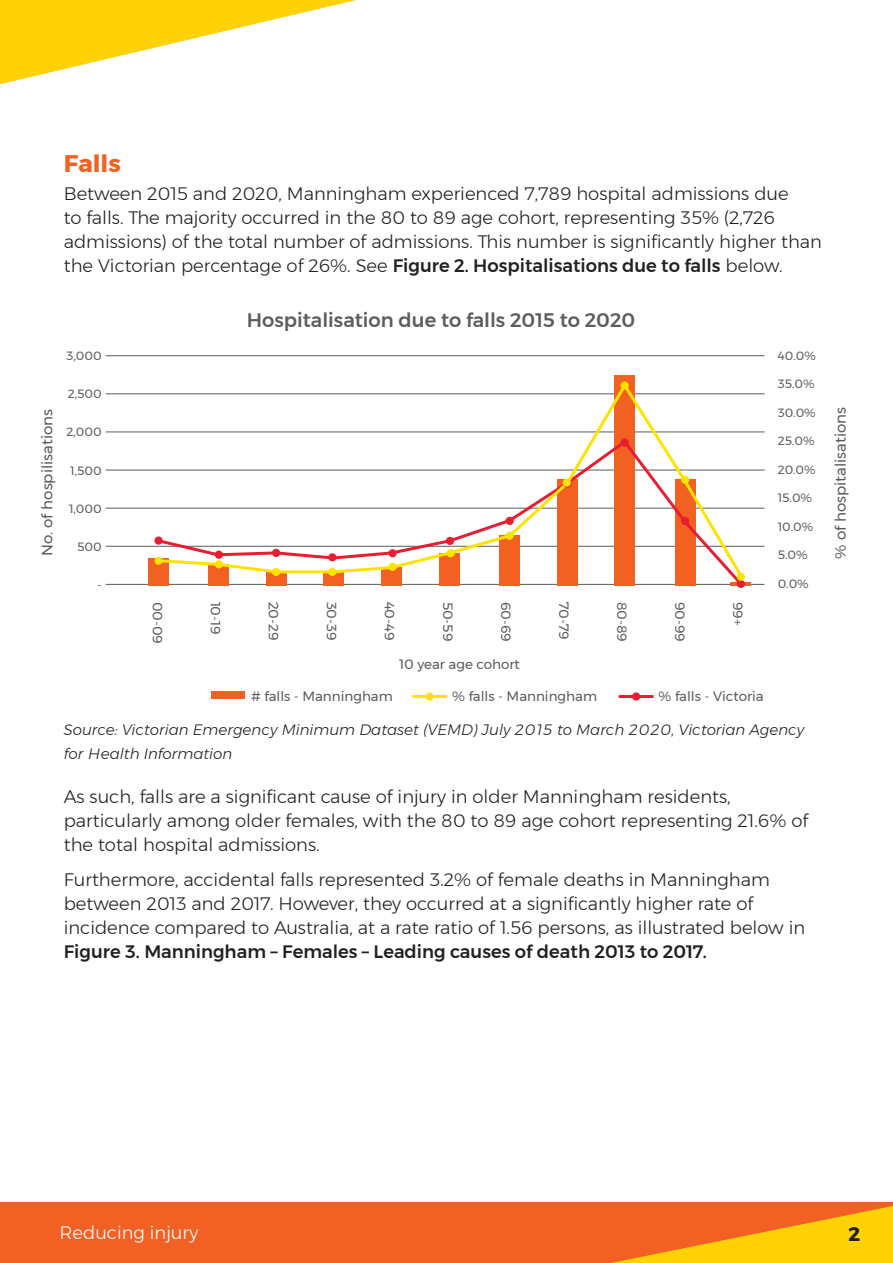
<style>
.page{position:relative;width:893px;height:1263px;background:#fff}
.page>*{position:absolute;margin:0;border:0;box-sizing:border-box;transform-origin:0 0}
.t1{font:700 24px "Montserrat";color:#f26122}
.t2{font:500 19.5px "Montserrat";color:#5c5c5c}
.t3{font:700 19.5px "Montserrat";color:#231f20}
.body{font:300 18px/24px "Montserrat";color:#231f20}
.t4{font:300 18px "Montserrat";color:#fff}
.Source{font:italic 300 15px/24px "Montserrat";color:#231f20}
.t5{font:15px "Montserrat";color:#5c5c5c}
.t6{font:13.5px "Montserrat";color:#5c5c5c}
.t7{font:12px "Montserrat";color:#5c5c5c}
.s1{font-weight:500}
</style>
<div class="page">
<div style="left:0;top:1202px;width:893px;height:61px;background:#f26123"></div>
<svg style="left:612px;top:1206px;width:281px;height:57px"></svg>
<svg style="left:0;top:0;width:356px;height:85px"></svg>
<hr style="left:106px;top:355px;width:659px;height:1px;background:#5c5c5c">
<hr style="left:106px;top:432px;width:659px;height:1px;background:#5c5c5c">
<hr style="left:106px;top:394px;width:659px;height:1px;background:#5c5c5c">
<hr style="left:106px;top:470px;width:659px;height:1px;background:#5c5c5c">
<hr style="left:106px;top:508px;width:659px;height:1px;background:#5c5c5c">
<hr style="left:106px;top:546px;width:659px;height:1px;background:#5c5c5c">
<hr style="left:106px;top:584px;width:659px;height:1px;background:#5c5c5c">
<hr style="left:412px;top:695px;width:35px;height:3px;background:#ffe300;border-radius:2px">
<div style="left:426px;top:692px;width:8px;height:9px;background:#ffe300;border-radius:50%"></div>
<hr style="left:618px;top:695px;width:36px;height:3px;background:#e81d31;border-radius:2px">
<div style="left:632px;top:692px;width:8px;height:9px;background:#e81d31;border-radius:50%"></div>
<div style="left:211px;top:691px;width:34px;height:8px;background:#f26122"></div>
<div style="left:149px;top:558px;width:20px;height:28px;background:#f26122"></div>
<div style="left:615px;top:375px;width:20px;height:211px;background:#f26122"></div>
<hr style="left:731px;top:582px;width:20px;height:4px;background:#f26122">
<svg style="left:169px;top:583px;width:576px;height:5px"></svg>
<svg style="left:155px;top:380px;width:592px;height:203px"></svg>
<div style="left:154px;top:557px;width:9px;height:8px;background:#ffe300;border-radius:50%"></div>
<svg style="left:154px;top:536px;width:9px;height:9px"></svg>
<div style="left:215px;top:560px;width:8px;height:8px;background:#ffe300;border-radius:50%"></div>
<div style="left:215px;top:551px;width:8px;height:8px;background:#e81d31;border-radius:50%"></div>
<div style="left:272px;top:549px;width:8px;height:8px;background:#e81d31;border-radius:50%"></div>
<div style="left:272px;top:568px;width:8px;height:8px;background:#ffe300;border-radius:50%"></div>
<div style="left:328px;top:553px;width:8px;height:8px;background:#e81d31;border-radius:50%"></div>
<div style="left:388px;top:549px;width:9px;height:8px;background:#e81d31;border-radius:50%"></div>
<div style="left:388px;top:563px;width:9px;height:8px;background:#ffe300;border-radius:50%"></div>
<div style="left:447px;top:549px;width:8px;height:8px;background:#ffe300;border-radius:50%"></div>
<div style="left:446px;top:537px;width:8px;height:8px;background:#e81d31;border-radius:50%"></div>
<div style="left:506px;top:532px;width:8px;height:8px;background:#ffe300;border-radius:50%"></div>
<div style="left:506px;top:517px;width:8px;height:8px;background:#e81d31;border-radius:50%"></div>
<div style="left:563px;top:479px;width:8px;height:8px;background:#ffe300;border-radius:50%"></div>
<div style="left:621px;top:381px;width:8px;height:9px;background:#ffe300;border-radius:50%"></div>
<div style="left:621px;top:438px;width:8px;height:9px;background:#e81d31;border-radius:50%"></div>
<div style="left:681px;top:517px;width:8px;height:8px;background:#e81d31;border-radius:50%"></div>
<div style="left:737px;top:580px;width:8px;height:8px;background:#e81d31;border-radius:50%"></div>
<div style="left:737px;top:573px;width:8px;height:8px;background:#ffe300;border-radius:50%"></div>
<div style="left:681px;top:476px;width:8px;height:8px;background:#ffe300;border-radius:50%"></div>
<div style="left:328px;top:568px;width:8px;height:8px;background:#ffe300;border-radius:50%"></div>
<h2 class="t1" style="left:64px;top:144px;width:58px">Falls</h2>
<p class="body" style="left:64px;top:182px;width:760px">Between 2015 and 2020, Manningham experienced 7,789 hospital admissions due<br>to falls. The majority occurred in the 80 to 89 age cohort, representing 35% (2,726 admissions) of the total number of admissions. This number is significantly higher than the Victorian percentage of 26%. See <span class="s1">Figure 2. Hospitalisations due to falls</span> below.</p>
<p class="t2" style="left:247px;top:305px;width:390px">Hospitalisation due to falls 2015 to 2020</p>
<p class="t7" style="left:67px;top:346px;width:37px">3,000</p>
<p class="t7" style="left:68px;top:385px;width:35px">2,500</p>
<p class="t7" style="left:67px;top:423px;width:36px">2,000</p>
<p class="t7" style="left:70px;top:461px;width:33px">1,500</p>
<p class="t7" style="left:69px;top:499px;width:34px">1,000</p>
<p class="t7" style="left:77px;top:538px;width:26px">500</p>
<p class="t7" style="left:97px;top:576px;width:6px">-</p>
<p class="t7" style="left:778px;top:346px;width:40px">40.0%</p>
<p class="t7" style="left:778px;top:375px;width:38px">35.0%</p>
<p class="t7" style="left:778px;top:403px;width:39px">30.0%</p>
<p class="t7" style="left:778px;top:432px;width:38px">25.0%</p>
<p class="t7" style="left:778px;top:460px;width:39px">20.0%</p>
<p class="t7" style="left:778px;top:489px;width:36px">15.0%</p>
<p class="t7" style="left:778px;top:517px;width:37px">10.0%</p>
<p class="t7" style="left:778px;top:546px;width:31px">5.0%</p>
<p class="t7" style="left:778px;top:574px;width:32px">0.0%</p>
<p class="t5" style="left:36px;top:556px;width:149px;rotate:-90deg">No. of hospilisations</p>
<p class="t5" style="left:829px;top:559px;width:153px;rotate:-90deg">% of hospitalisations</p>
<p class="t6" style="left:168px;top:601px;width:44px;rotate:90deg">00-09</p>
<p class="t6" style="left:226px;top:601px;width:35px;rotate:90deg">10-19</p>
<p class="t6" style="left:284px;top:601px;width:40px;rotate:90deg">20-29</p>
<p class="t6" style="left:342px;top:601px;width:40px;rotate:90deg">30-39</p>
<p class="t6" style="left:400px;top:601px;width:41px;rotate:90deg">40-49</p>
<p class="t6" style="left:458px;top:601px;width:41px;rotate:90deg">50-59</p>
<p class="t6" style="left:516px;top:601px;width:42px;rotate:90deg">60-69</p>
<p class="t6" style="left:574px;top:601px;width:40px;rotate:90deg">70-79</p>
<p class="t6" style="left:632px;top:601px;width:42px;rotate:90deg">80-89</p>
<p class="t6" style="left:690px;top:601px;width:42px;rotate:90deg">90-99</p>
<p class="t6" style="left:748px;top:601px;width:25px;rotate:90deg">99+</p>
<p class="t6" style="left:399px;top:654px;width:122px">10 year age cohort</p>
<p class="t6" style="left:251px;top:685px;width:143px"># falls - Manningham</p>
<p class="t6" style="left:452px;top:685px;width:146px">% falls - Manningham</p>
<p class="t6" style="left:659px;top:685px;width:107px">% falls - Victoria</p>
<p class="Source" style="left:64px;top:717px;width:742px">Source: Victorian Emergency Minimum Dataset (VEMD) July 2015 to March 2020, Victorian Agency for Health Information</p>
<p class="body" style="left:64px;top:784px;width:746px">As such, falls are a significant cause of injury in older Manningham residents, particularly among older females, with the 80 to 89 age cohort representing 21.6% of the total hospital admissions.</p>
<p class="body" style="left:64px;top:867px;width:743px">Furthermore, accidental falls represented 3.2% of female deaths in Manningham between 2013 and 2017. However, they occurred at a significantly higher rate of incidence compared to Australia, at a rate ratio of 1.56 persons, as illustrated below in <span class="s1">Figure 3. Manningham – Females – Leading causes of death 2013 to 2017.</span></p>
<p class="t4" style="left:60px;top:1219px;width:140px">Reducing injury</p>
<p class="t3" style="left:849px;top:1218px;width:13px">2</p>
</div>
